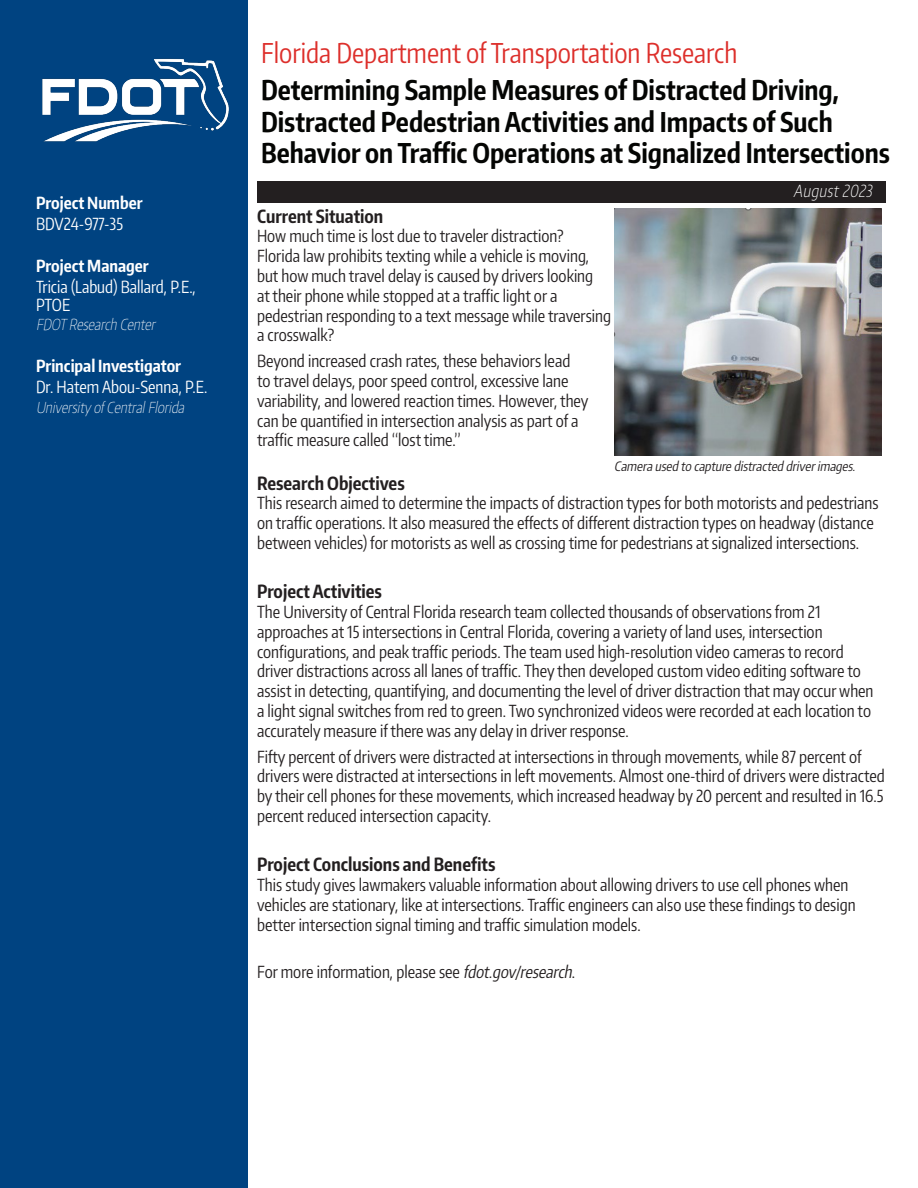
<style>
.page{position:relative;width:918px;height:1188px;background:#fff}
.page>*{position:absolute;margin:0;border:0;box-sizing:border-box;transform-origin:0 0}
.t1{font:700 27px/31.5px "Encode Sans Compressed";color:#040503}
.t2{font:27px "Encode Sans Compressed";color:#dd2f2b}
.t3{font:700 18px "Encode Sans Compressed";color:#231f20}
.t4{font:16.5px/19.8px "Encode Sans Compressed";color:#231f20}
.t5{font:16.5px/18px "Encode Sans Compressed";color:#fff}
.t6{font:700 16.5px "Encode Sans Compressed";color:#fff}
.t7{font:italic 200 16.5px "Encode Sans Compressed";color:#fff}
.t8{font:italic 100 15px "Encode Sans Compressed";color:#fff}
.t9{font:italic 12.9px "Encode Sans Compressed";color:#231f20}
.s1{font-style:italic}
</style>
<div class="page">
<div style="left:0;top:0;width:248px;height:1188px;background:#004381"></div>
<img style="left:42px;top:58px;width:187px;height:84px">
<div style="left:257px;top:181px;width:629px;height:21px;background:#231f20"></div>
<img style="left:614px;top:208px;width:268px;height:247px">
<p class="t6" style="left:36px;top:192px;width:108px">Project Number</p>
<p class="t5" style="left:36px;top:214px;width:89px">BDV24-977-35</p>
<p class="t6" style="left:36px;top:255px;width:114px">Project Manager</p>
<p class="t5" style="left:36px;top:277px;width:161px">Tricia (Labud) Ballard, P.E.,<br>PTOE</p>
<p class="t8" style="left:36px;top:315px;width:124px">FDOTResearch Center</p>
<p class="t6" style="left:36px;top:356px;width:147px">Principal Investigator</p>
<p class="t5" style="left:36px;top:378px;width:173px">Dr. Hatem Abou-Senna, P.E.</p>
<p class="t8" style="left:36px;top:398px;width:153px">UniversityofCentralFlorida</p>
<p class="t2" style="left:261px;top:35px;width:478px">Florida Department of Transportation Research</p>
<p class="t1" style="left:261px;top:74px;width:631px">Determining Sample Measures of Distracted Driving,<br>Distracted Pedestrian Activities and Impacts of Such<br>Behavior on Traffic Operations at Signalized Intersections</p>
<p class="t7" style="left:794px;top:180px;width:84px">August2023</p>
<h1 class="t3" style="left:257px;top:204px;width:128px">Current Situation</h1>
<p class="t4" style="left:257px;top:226px;width:355px">How much time is lost due to traveler distraction?<br>Florida law prohibits texting while a vehicle is moving, but how much travel delay is caused by drivers looking<br>at their phone while stopped at a traffic light or a pedestrian responding to a text message while traversing a crosswalk?</p>
<p class="t4" style="left:257px;top:351px;width:333px">Beyond increased crash rates, these behaviors lead<br>to travel delays, poor speed control, excessive lane variability, and lowered reaction times. However, they can be quantified in intersection analysis as part of a traffic measure called “lost time.”</p>
<h1 class="t3" style="left:257px;top:471px;width:149px">Research Objectives</h1>
<p class="t4" style="left:257px;top:493px;width:623px">This research aimed to determine the impacts of distraction types for both motorists and pedestrians on traffic operations. It also measured the effects of different distraction types on headway (distance between vehicles) for motorists as well as crossing time for pedestrians at signalized intersections.</p>
<h1 class="t3" style="left:257px;top:580px;width:126px">Project Activities</h1>
<p class="t4" style="left:257px;top:601px;width:618px">The University of Central Florida research team collected thousands of observations from 21 approaches at 15 intersections in Central Florida, covering a variety of land uses, intersection configurations, and peak traffic periods. The team used high-resolution video cameras to record driver distractions across all lanes of traffic. They then developed custom video editing software to assist in detecting, quantifying, and documenting the level of driver distraction that may occur when a light signal switches from red to green. Two synchronized videos were recorded at each location to accurately measure if there was any delay in driver response.</p>
<p class="t4" style="left:257px;top:746px;width:629px">Fifty percent of drivers were distracted at intersections in through movements, while 87 percent of drivers were distracted at intersections in left movements. Almost one-third of drivers were distracted by their cell phones for these movements, which increased headway by 20 percent and resulted in 16.5 percent reduced intersection capacity.</p>
<h1 class="t3" style="left:257px;top:853px;width:240px">Project Conclusions and Benefits</h1>
<p class="t4" style="left:257px;top:874px;width:600px">This study gives lawmakers valuable information about allowing drivers to use cell phones when vehicles are stationary, like at intersections. Traffic engineers can also use these findings to design better intersection signal timing and traffic simulation models.</p>
<p class="t4" style="left:257px;top:961px;width:320px">For more information, please see <span class="s1">fdot.gov/research</span>.</p>
<p class="t9" style="left:614px;top:458px;width:245px">Camera used to capture distracted driverimages.</p>
</div>
